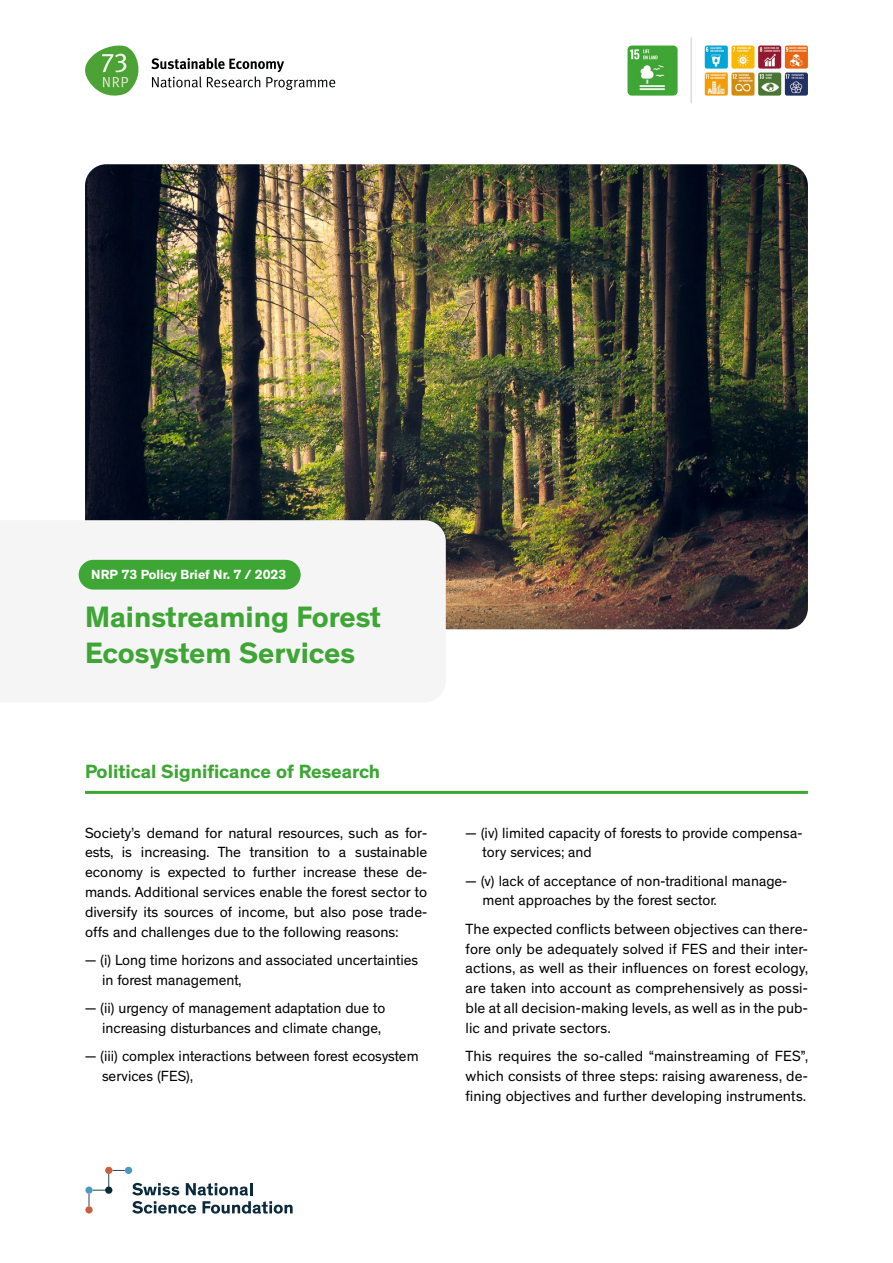
<style>
.page{position:relative;width:893px;height:1263px;background:#fff}
.page>*{position:absolute;margin:0;border:0;box-sizing:border-box;transform-origin:0 0}
.t1{font:700 30px/36px "Theinhardt";color:#3ea635}
.t2{font:700 19.5px "Theinhardt";color:#3ea635}
.t3{font:15px/19.8px "Theinhardt";color:#000}
.t4{font:700 13.5px "Theinhardt";color:#fff}
</style>
<div class="page">
<hr style="left:85px;top:791px;width:723px;height:3px;background:#3ea635">
<img style="left:85px;top:164px;width:723px;height:465px">
<div style="left:78px;top:520px;width:368px;height:110px;background:#f5f5f5"></div>
<div style="left:79px;top:560px;width:222px;height:30px;background:#3ea635;border-radius:15px"></div>
<img style="left:785px;top:46px;width:23px;height:23px">
<img style="left:758px;top:46px;width:23px;height:23px">
<img style="left:758px;top:73px;width:23px;height:23px">
<img style="left:785px;top:73px;width:23px;height:23px">
<img style="left:731px;top:46px;width:23px;height:23px">
<img style="left:731px;top:73px;width:23px;height:23px">
<img style="left:705px;top:46px;width:23px;height:23px">
<img style="left:705px;top:73px;width:23px;height:23px">
<img style="left:627px;top:46px;width:51px;height:50px">
<hr style="left:690px;top:37px;width:2px;height:66px;background:#dadada">
<svg style="left:151px;top:58px;width:184px;height:32px"></svg>
<svg style="left:85px;top:46px;width:54px;height:50px"></svg>
<svg style="left:132px;top:1183px;width:47px;height:12px"></svg>
<svg style="left:186px;top:1183px;width:66px;height:12px"></svg>
<svg style="left:132px;top:1201px;width:64px;height:12px"></svg>
<svg style="left:203px;top:1201px;width:90px;height:12px"></svg>
<svg style="left:89px;top:1170px;width:36px;height:36px"></svg>
<div style="left:85px;top:1186px;width:8px;height:8px;background:#4c99c0;border-radius:50%"></div>
<div style="left:125px;top:1167px;width:7px;height:7px;background:#4c99c0;border-radius:50%"></div>
<div style="left:105px;top:1167px;width:7px;height:7px;background:#c95e41;border-radius:50%"></div>
<div style="left:85px;top:1206px;width:8px;height:7px;background:#c95e41;border-radius:50%"></div>
<p class="t4" style="left:91px;top:566px;width:197px">NRP 73 Policy Brief Nr. 7 / 2023</p>
<h1 class="t1" style="left:85px;top:600px;width:297px">Mainstreaming Forest<br>Ecosystem Services</h1>
<h2 class="t2" style="left:85px;top:759px;width:296px">Political Significance of Research</h2>
<p class="t3" style="left:85px;top:823px;width:344px;text-align:justify">Society’s demand for natural resources, such as for&shy;ests, is increasing. The transition to a sustainable economy is expected to further increase these de&shy;mands. Additional services enable the forest sector to diversify its sources of income, but also pose trade&shy;offs and challenges due to the following reasons:</p>
<p class="t3" style="left:102px;top:950px;width:318px;text-indent:-17px">— (i) Long time horizons and associated uncertainties in forest management,</p>
<p class="t3" style="left:85px;top:998px;width:302px;text-align:right">— (ii) urgency of management adaptation due to increasing disturbances and climate change,</p>
<p class="t3" style="left:102px;top:1046px;width:318px;text-indent:-17px">— (iii) complex interactions between forest ecosystem services (FES),</p>
<p class="t3" style="left:483px;top:823px;width:321px;text-indent:-17px">— (iv) limited capacity of forests to provide compensa&shy;tory services; and</p>
<p class="t3" style="left:483px;top:871px;width:306px;text-indent:-17px">— (v) lack of acceptance of non-traditional manage&shy;ment approaches by the forest sector.</p>
<p class="t3" style="left:466px;top:919px;width:344px;text-align:justify">The expected conflicts between objectives can there&shy;fore only be adequately solved if FES and their inter&shy;actions, as well as their influences on forest ecology, are taken into account as comprehensively as possi&shy;ble at all decision-making levels, as well as in the pub&shy;lic and private sectors.</p>
<p class="t3" style="left:466px;top:1046px;width:344px;text-align:justify">This requires the so-called “mainstreaming of FES”, which consists of three steps: raising awareness, de&shy;fining objectives and further developing instruments.</p>
</div>
